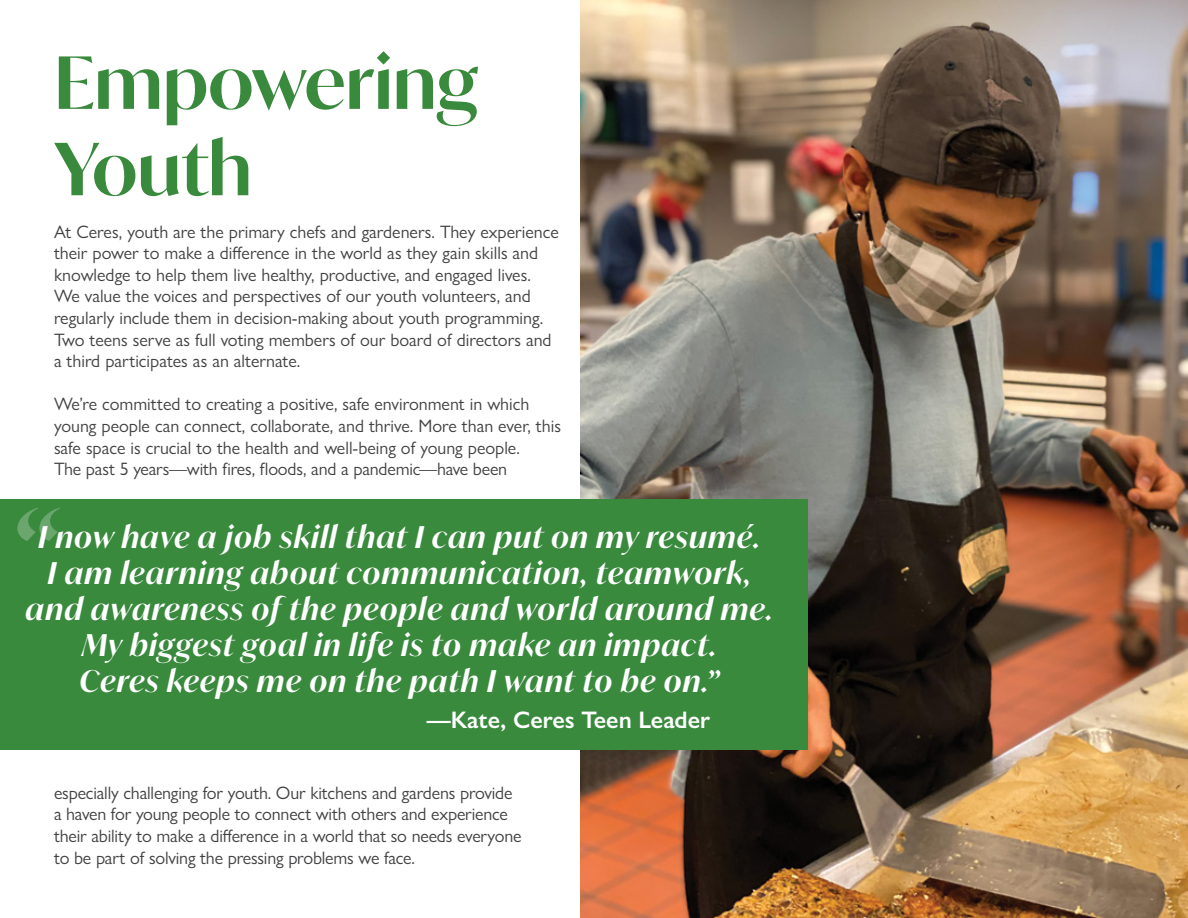
<style>
.page{position:relative;width:1188px;height:918px;background:#fff}
.page>*{position:absolute;margin:0;border:0;box-sizing:border-box;transform-origin:0 0}
.t1{font:italic 600 108px "Ivy Mode";color:#fff}
.t2{font:600 72px/86.4px "Ivy Mode";color:#3a8a3e}
.t3{font:italic 600 30px/36px "Ivy Mode";letter-spacing:.04em;color:#fff;text-align:center}
.t4{font:600 24px "Gill Sans Nova";color:#fff}
.t5{font:18px/21.6px "Gill Sans Nova";color:#414042}
</style>
<div class="page">
<img style="left:581px;top:0;width:607px;height:918px">
<div style="left:0;top:499px;width:808px;height:251px;background:#3a8a3e"></div>
<h2 class="t2" style="left:54px;top:38px;width:426px">Empowering<br>Youth</h2>
<p class="t5" style="left:54px;top:221px;width:506px">At Ceres, youth are the primary chefs and gardeners. They experience their power to make a difference in the world as they gain skills and knowledge to help them live healthy, productive, and engaged lives.<br>We value the voices and perspectives of our youth volunteers, and regularly include them in decision-making about youth programming.<br>Two teens serve as full voting members of our board of directors and a third participates as an alternate.</p>
<p class="t5" style="left:54px;top:393px;width:509px">We’re committed to creating a positive, safe environment in which young people can connect, collaborate, and thrive. More than ever, this safe space is crucial to the health and well-being of young people.<br>The past 5 years—with fires, floods, and a pandemic—have been</p>
<h1 class="t1" style="left:8px;top:475px;width:47px">“</h1>
<h3 class="t3" style="left:26px;top:519px;width:749px">I now have a job skill that I can put on my resumé.<br>I am learning about communication, teamwork, and awareness of the people and world around me.<br>My biggest goal in life is to make an impact.<br>Ceres keeps me on the path I want to be on.”</h3>
<h3 class="t4" style="left:427px;top:705px;width:285px">—Kate, Ceres Teen Leader</h3>
<p class="t5" style="left:54px;top:782px;width:469px">especially challenging for youth. Our kitchens and gardens provide a haven for young people to connect with others and experience their ability to make a difference in a world that so needs everyone to be part of solving the pressing problems we face.</p>
</div>
